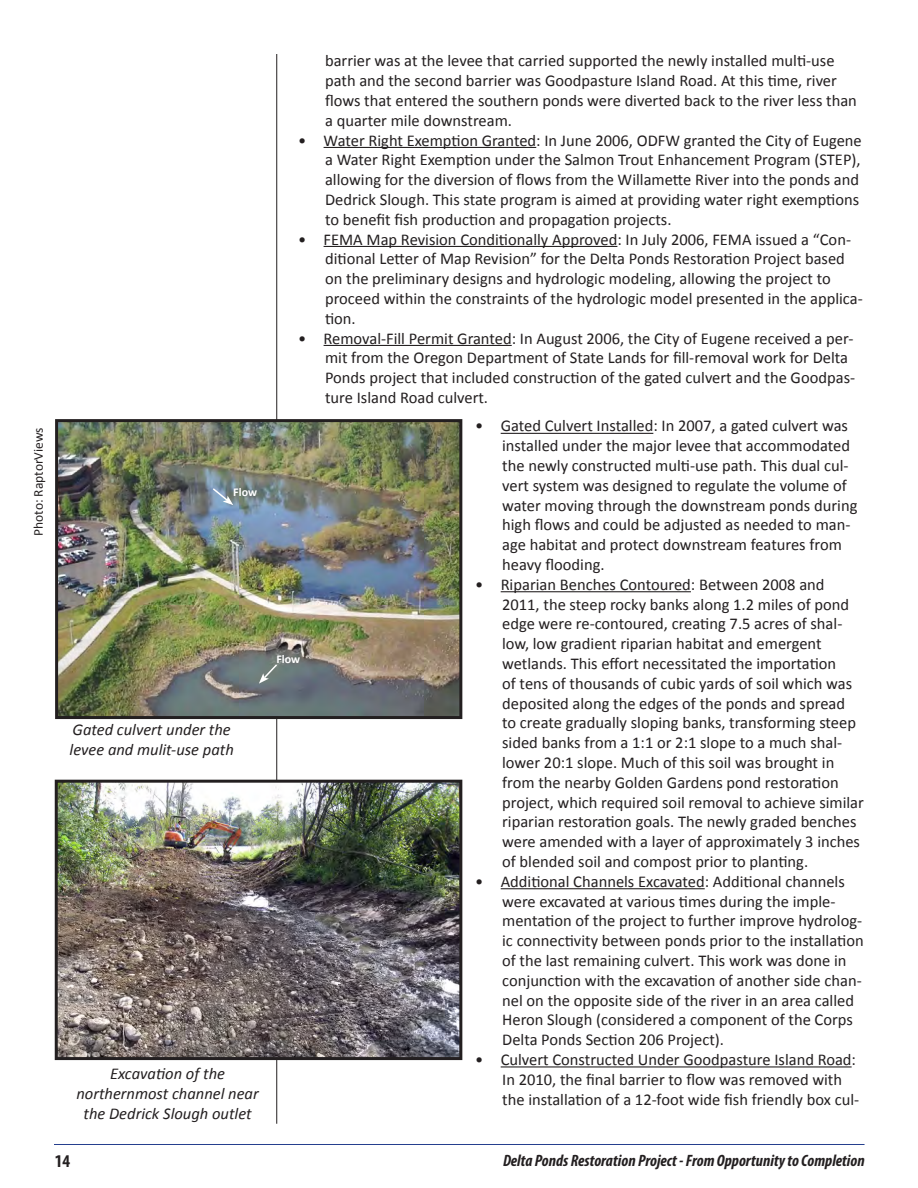
<style>
.page{position:relative;width:918px;height:1188px;background:#fff}
.page>*{position:absolute;margin:0;border:0;box-sizing:border-box;transform-origin:0 0}
.t1{font:700 condensed 18px "Myriad Pro";color:#231f20}
.Bulleted_Text{font:16.5px/19.8px "Calibri";color:#231f20}
.t2{font:italic 16.5px/19.8px "Calibri";color:#231f20}
.t3{font:italic 700 condensed 16.5px "Myriad Pro";color:#231f20}
.t4{font:13.5px "Calibri";color:#231f20}
.t5{font:700 12px "Calibri";color:#fff}
</style>
<div class="page">
<hr style="left:54px;top:1144px;width:811px;height:1px;background:#253f8e">
<hr style="left:276px;top:54px;width:1px;height:1070px;background:#231f20">
<hr style="left:324px;top:147px;width:212px;height:1px;background:#231f20">
<hr style="left:324px;top:246px;width:293px;height:1px;background:#231f20">
<hr style="left:324px;top:345px;width:188px;height:1px;background:#231f20">
<img style="left:59px;top:784px;width:399px;height:272px">
<div style="left:55px;top:780px;width:407px;height:280px;border:3px solid #231f20"></div>
<hr style="left:501px;top:433px;width:152px;height:1px;background:#231f20">
<hr style="left:501px;top:591px;width:190px;height:1px;background:#231f20">
<hr style="left:501px;top:888px;width:204px;height:1px;background:#231f20">
<hr style="left:501px;top:1066px;width:351px;height:1px;background:#231f20">
<img style="left:59px;top:423px;width:399px;height:292px">
<div style="left:55px;top:419px;width:407px;height:300px;border:3px solid #231f20"></div>
<svg style="left:259px;top:663px;width:20px;height:21px"></svg>
<svg style="left:211px;top:487px;width:22px;height:18px"></svg>
<p class="t4" style="left:30px;top:536px;width:110px;rotate:-90deg">Photo: RaptorViews</p>
<p class="t5" style="left:233px;top:485px;width:25px">Flow</p>
<p class="t2" style="left:70px;top:719px;width:166px">Gated culvert under the levee and mulit-use path</p>
<p class="t2" style="left:76px;top:1063px;width:184px;text-align:center">Excavation of the northernmost channel near the Dedrick Slough outlet</p>
<p class="Bulleted_Text" style="left:325px;top:51px;width:533px">barrier was at the levee that carried supported the newly installed multi-use path and the second barrier was Goodpasture Island Road. At this time, river flows that entered the southern ponds were diverted back to the river less than a quarter mile downstream.</p>
<p class="Bulleted_Text" style="left:325px;top:130px;width:538px;text-indent:-27px">• Water Right Exemption Granted: In June 2006, ODFW granted the City of Eugene a Water Right Exemption under the Salmon Trout Enhancement Program (STEP), allowing for the diversion of flows from the Willamette River into the ponds and Dedrick Slough. This state program is aimed at providing water right exemptions to benefit fish production and propagation projects.</p>
<p class="Bulleted_Text" style="left:325px;top:229px;width:539px;text-indent:-27px">• FEMA Map Revision Conditionally Approved: In July 2006, FEMA issued a “Con&shy;ditional Letter of Map Revision” for the Delta Ponds Restoration Project based on the preliminary designs and hydrologic modeling, allowing the project to proceed within the constraints of the hydrologic model presented in the applica&shy;tion.</p>
<p class="Bulleted_Text" style="left:325px;top:328px;width:532px;text-indent:-27px">• Removal-Fill Permit Granted: In August 2006, the City of Eugene received a per&shy;mit from the Oregon Department of State Lands for fill-removal work for Delta Ponds project that included construction of the gated culvert and the Goodpas&shy;ture Island Road culvert.</p>
<p class="Bulleted_Text" style="left:502px;top:416px;width:357px;text-indent:-27px">• Gated Culvert Installed: In 2007, a gated culvert was installed under the major levee that accommodated the newly constructed multi-use path. This dual cul&shy;vert system was designed to regulate the volume of water moving through the downstream ponds during high flows and could be adjusted as needed to man&shy;age habitat and protect downstream features from heavy flooding.</p>
<p class="Bulleted_Text" style="left:502px;top:575px;width:363px;text-indent:-27px">• Riparian Benches Contoured: Between 2008 and 2011, the steep rocky banks along 1.2 miles of pond edge were re-contoured, creating 7.5 acres of shal&shy;low, low gradient riparian habitat and emergent wetlands. This effort necessitated the importation<br>of tens of thousands of cubic yards of soil which was deposited along the edges of the ponds and spread<br>to create gradually sloping banks, transforming steep sided banks from a 1:1 or 2:1 slope to a much shal&shy;lower 20:1 slope. Much of this soil was brought in from the nearby Golden Gardens pond restoration project, which required soil removal to achieve similar riparian restoration goals. The newly graded benches were amended with a layer of approximately 3 inches of blended soil and compost prior to planting.</p>
<p class="Bulleted_Text" style="left:502px;top:872px;width:363px;text-indent:-27px">• Additional Channels Excavated: Additional channels were excavated at various times during the imple&shy;mentation of the project to further improve hydrolog&shy;ic connectivity between ponds prior to the installation of the last remaining culvert. This work was done in conjunction with the excavation of another side chan&shy;nel on the opposite side of the river in an area called Heron Slough (considered a component of the Corps Delta Ponds Section 206 Project).</p>
<p class="Bulleted_Text" style="left:502px;top:1050px;width:359px;text-indent:-27px">• Culvert Constructed Under Goodpasture Island Road:<br>In 2010, the final barrier to flow was removed with the installation of a 12-foot wide fish friendly box cul-</p>
<p class="t5" style="left:276px;top:651px;width:25px">Flow</p>
<p class="t1" style="left:55px;top:1150px;width:17px">14</p>
<p class="t3" style="left:503px;top:1150px;width:363px">Delta Ponds Restoration Project - From Opportunity to Completion</p>
</div>
